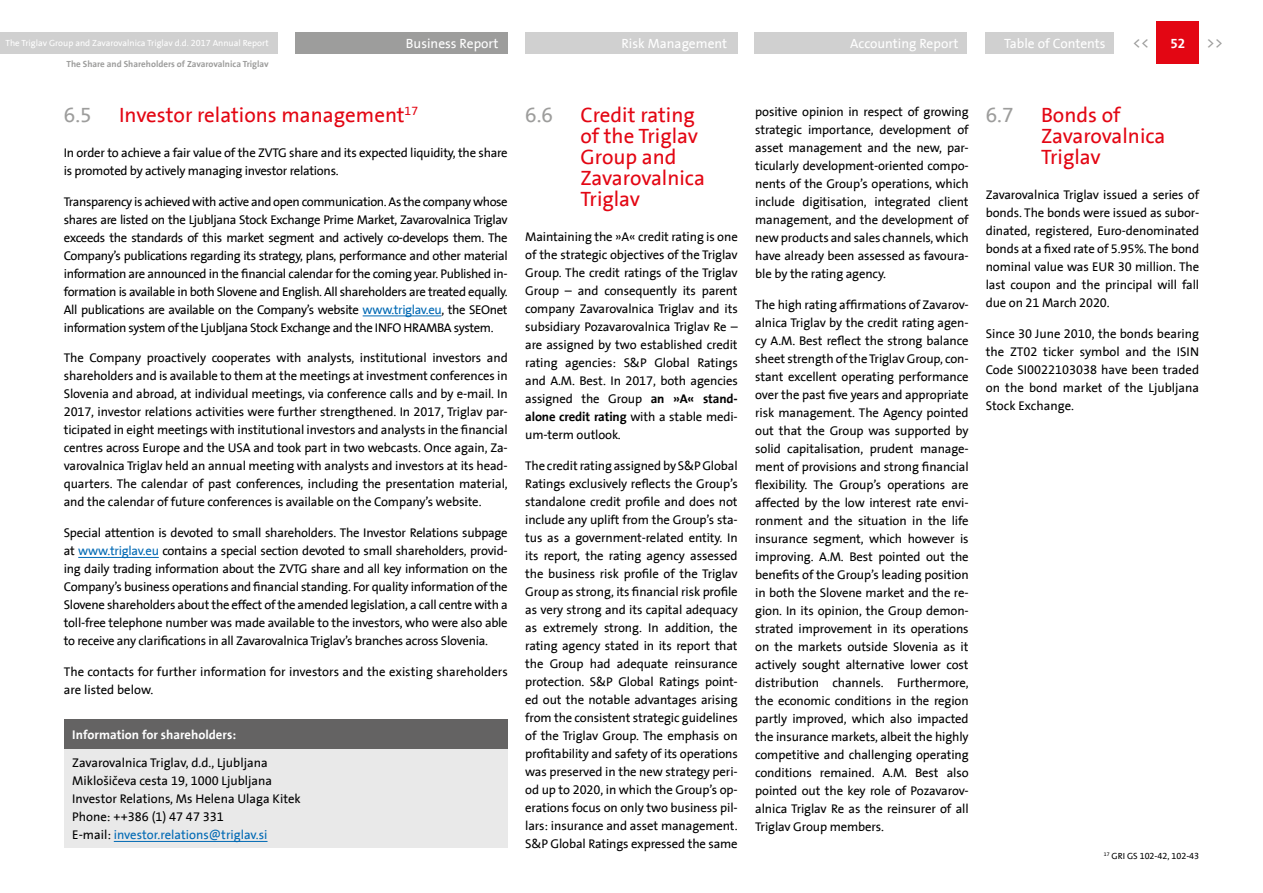
<style>
.page{position:relative;width:1263px;height:893px;background:#fff}
.page>*{position:absolute;margin:0;border:0;box-sizing:border-box;transform-origin:0 0}
.t1{font:21px/21px "Triglav The Sans";color:#e30613}
.t2{font:21px "Triglav The Sans";color:#9d9d9c}
.t3{font:15px "Triglav The Sans";color:#9d9d9c}
.t4{font:13.5px "Triglav The Sans";color:#fff}
.t5{font:700 13.5px "Triglav The Sans";color:#fff}
.t6{font:12.75px/18px "Triglav The Sans";letter-spacing:-.01em;color:#000;text-align:justify}
.t7{font:700 12.75px "Triglav The Sans";color:#fff}
.t8{font:9px "Triglav The Sans";color:#fff}
.t9{font:700 9px "Triglav The Sans";color:#9d9d9c}
.t10{font:9px "Triglav The Sans";color:#000}
.s1{color:#0069b4}
.s2{font-weight:700}
</style>
<div class="page">
<div style="left:0;top:32px;width:277px;height:21px;background:#d0d0d0"></div>
<div style="left:1157px;top:21px;width:42px;height:43px;background:#e30613"></div>
<div style="left:986px;top:32px;width:128px;height:21px;background:#d0d0d0"></div>
<div style="left:754px;top:32px;width:213px;height:21px;background:#d0d0d0"></div>
<div style="left:525px;top:32px;width:213px;height:21px;background:#d0d0d0"></div>
<hr style="left:363px;top:315px;width:78px;height:1px;background:#0069b4">
<hr style="left:78px;top:557px;width:81px;height:1px;background:#0069b4">
<div style="left:64px;top:749px;width:444px;height:99px;background:#e9e9e9"></div>
<hr style="left:114px;top:841px;width:153px;height:1px;background:#0069b4">
<div style="left:64px;top:719px;width:444px;height:30px;background:#646363"></div>
<div style="left:295px;top:32px;width:212px;height:21px;background:#9d9d9c"></div>
<p class="t8" style="left:5px;top:38px;width:265px">The Triglav Group and Zavarovalnica Triglav d.d. 2017 Annual Report</p>
<p class="t9" style="left:66px;top:58px;width:204px">The Share and Shareholders of Zavarovalnica Triglav</p>
<p class="t4" style="left:406px;top:36px;width:94px">Business Report</p>
<h1 class="t2" style="left:64px;top:103px;width:29px">6.5</h1>
<h1 class="t1" style="left:119px;top:105px;width:301px">Investor relations management<sup>17</sup></h1>
<p class="t6" style="left:64px;top:144px;width:445px">In order to achieve a fair value of the ZVTG share and its expected liquidity, the share is promoted by actively managing investor relations.</p>
<p class="t6" style="left:64px;top:193px;width:445px">Transparency is achieved with active and open communication. As the company whose shares are listed on the Ljubljana Stock Exchange Prime Market, Zavarovalnica Triglav exceeds the standards of this market segment and actively co-develops them. The Company’s publications regarding its strategy, plans, performance and other material information are announced in the financial calendar for the coming year. Published in&shy;formation is available in both Slovene and English. All shareholders are treated equally.<br>All publications are available on the Company’s website <span class="s1">www.triglav.eu</span>, the SEOnet information system of the Ljubljana Stock Exchange and the INFO HRAMBA system.</p>
<p class="t6" style="left:64px;top:349px;width:445px">The Company proactively cooperates with analysts, institutional investors and shareholders and is available to them at the meetings at investment conferences in Slovenia and abroad, at individual meetings, via conference calls and by e-mail. In 2017, investor relations activities were further strengthened. In 2017, Triglav par&shy;ticipated in eight meetings with institutional investors and analysts in the financial centres across Europe and the USA and took part in two webcasts. Once again, Za&shy;varovalnica Triglav held an annual meeting with analysts and investors at its head&shy;quarters. The calendar of past conferences, including the presentation material, and the calendar of future conferences is available on the Company’s website.</p>
<p class="t6" style="left:64px;top:524px;width:445px">Special attention is devoted to small shareholders. The Investor Relations subpage at <span class="s1">www.triglav.eu</span> contains a special section devoted to small shareholders, provid&shy;ing daily trading information about the ZVTG share and all key information on the Company’s business operations and financial standing. For quality information of the Slovene shareholders about the effect of the amended legislation, a call centre with a toll-free telephone number was made available to the investors, who were also able to receive any clarifications in all Zavarovalnica Triglav’s branches across Slovenia.</p>
<p class="t6" style="left:64px;top:663px;width:445px">The contacts for further information for investors and the existing shareholders are listed below.</p>
<p class="t7" style="left:72px;top:727px;width:165px">Information for shareholders:</p>
<p class="t6" style="left:72px;top:754px;width:230px;text-align:left">Zavarovalnica Triglav, d.d., Ljubljana Miklošičeva cesta 19, 1000 Ljubljana Investor Relations, Ms Helena Ulaga Kitek Phone: ++386 (1) 47 47 331<br>E-mail: <span class="s1">investor.relations@triglav.si</span></p>
<p class="t4" style="left:621px;top:36px;width:107px">Risk Management</p>
<p class="t4" style="left:850px;top:36px;width:110px">Accounting Report</p>
<p class="t4" style="left:1004px;top:36px;width:103px">Table of Contents</p>
<p class="t3" style="left:1133px;top:35px;width:18px">&lt;&lt;</p>
<p class="t3" style="left:1206px;top:35px;width:18px">&gt;&gt;</p>
<p class="t5" style="left:1170px;top:35px;width:16px">52</p>
<h1 class="t2" style="left:525px;top:103px;width:29px">6.6</h1>
<h1 class="t1" style="left:580px;top:105px;width:126px">Credit rating of the Triglav<br>Group and<br>Zavarovalnica<br>Triglav</h1>
<p class="t6" style="left:525px;top:228px;width:214px">Maintaining the »A« credit rating is one of the strategic objectives of the Triglav Group. The credit ratings of the Triglav Group – and consequently its parent company Zavarovalnica Triglav and its subsidiary Pozavarovalnica Triglav Re – are assigned by two established credit rating agencies: S&amp;P Global Ratings and A.M. Best. In 2017, both agencies assigned the Group <span class="s2">an »A« stand&shy;alone credit rating</span> with a stable medi&shy;um-term outlook.</p>
<p class="t6" style="left:525px;top:457px;width:214px">The credit rating assigned by S&amp;P Global Ratings exclusively reflects the Group’s standalone credit profile and does not include any uplift from the Group’s sta&shy;tus as a government-related entity. In its report, the rating agency assessed the business risk profile of the Triglav Group as strong, its financial risk profile as very strong and its capital adequacy as extremely strong. In addition, the rating agency stated in its report that the Group had adequate reinsurance protection. S&amp;P Global Ratings point&shy;ed out the notable advantages arising from the consistent strategic guidelines of the Triglav Group. The emphasis on profitability and safety of its operations was preserved in the new strategy peri&shy;od up to 2020, in which the Group’s op&shy;erations focus on only two business pil&shy;lars: insurance and asset management.<br>S&amp;P Global Ratings expressed the same</p>
<p class="t6" style="left:755px;top:103px;width:215px">positive opinion in respect of growing strategic importance, development of asset management and the new, par&shy;ticularly development-oriented compo&shy;nents of the Group’s operations, which include digitisation, integrated client management, and the development of new products and sales channels, which have already been assessed as favoura&shy;ble by the rating agency.</p>
<p class="t6" style="left:755px;top:296px;width:215px">The high rating affirmations of Zavarov&shy;alnica Triglav by the credit rating agen&shy;cy A.M. Best reflect the strong balance sheet strength of the Triglav Group, con&shy;stant excellent operating performance over the past five years and appropriate risk management. The Agency pointed out that the Group was supported by solid capitalisation, prudent manage&shy;ment of provisions and strong financial flexibility. The Group’s operations are affected by the low interest rate envi&shy;ronment and the situation in the life insurance segment, which however is improving. A.M. Best pointed out the benefits of the Group’s leading position in both the Slovene market and the re&shy;gion. In its opinion, the Group demon&shy;strated improvement in its operations on the markets outside Slovenia as it actively sought alternative lower cost distribution channels. Furthermore, the economic conditions in the region partly improved, which also impacted the insurance markets, albeit the highly competitive and challenging operating conditions remained. A.M. Best also pointed out the key role of Pozavarov&shy;alnica Triglav Re as the reinsurer of all Triglav Group members.</p>
<h1 class="t2" style="left:986px;top:103px;width:29px">6.7</h1>
<h1 class="t1" style="left:1041px;top:105px;width:126px">Bonds of<br>Zavarovalnica<br>Triglav</h1>
<p class="t6" style="left:986px;top:186px;width:215px">Zavarovalnica Triglav issued a series of bonds. The bonds were issued as subor&shy;dinated, registered, Euro-denominated bonds at a fixed rate of 5.95%. The bond nominal value was EUR 30 million. The last coupon and the principal will fall due on 21 March 2020.</p>
<p class="t6" style="left:986px;top:325px;width:215px">Since 30 June 2010, the bonds bearing the ZT02 ticker symbol and the ISIN Code SI0022103038 have been traded on the bond market of the Ljubljana Stock Exchange.</p>
<p class="t10" style="left:1104px;top:851px;width:97px"><sup>17</sup> GRI GS 102-42, 102-43</p>
</div>
